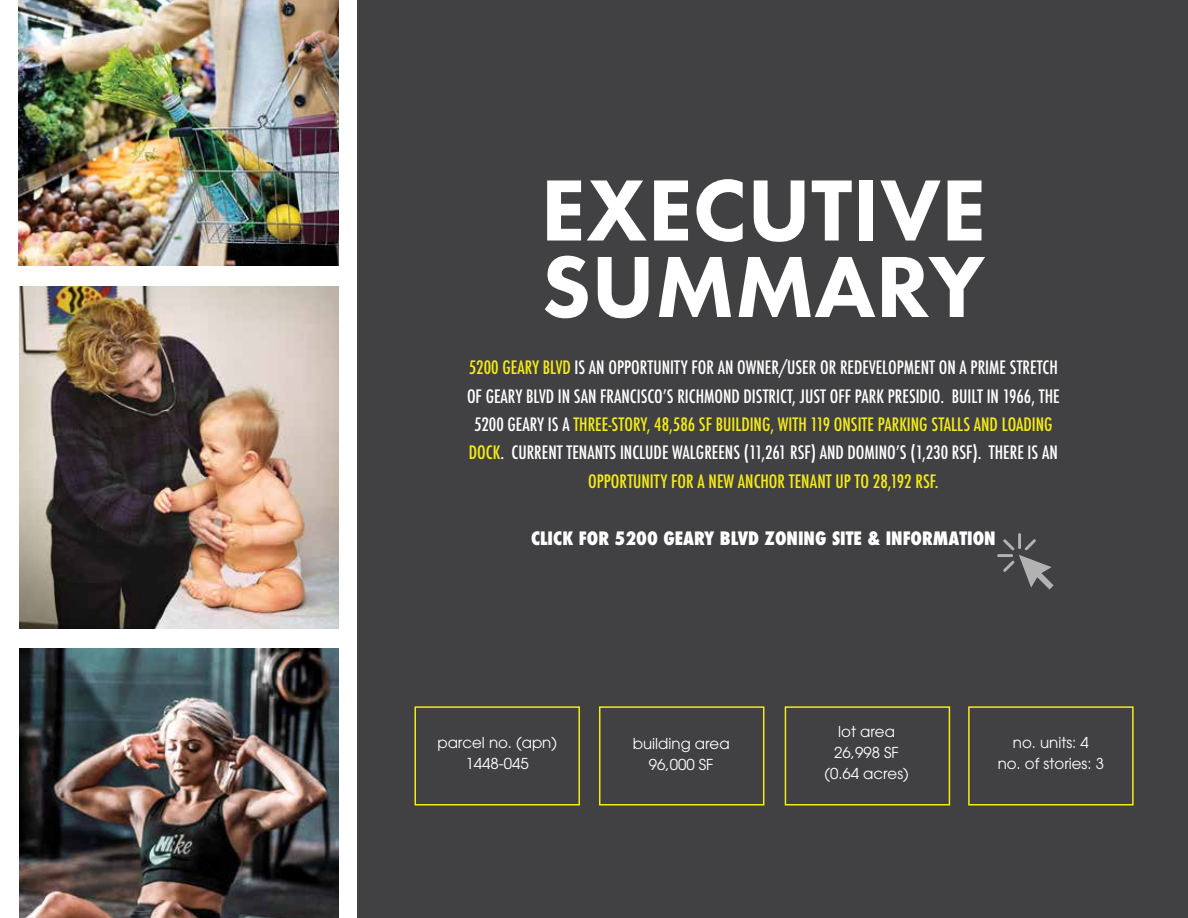
<style>
.page{position:relative;width:1188px;height:918px;background:#fff}
.page>*{position:absolute;margin:0;border:0;box-sizing:border-box;transform-origin:0 0}
.t1{font:800 90px/76.5px "Futura PT";color:#fff}
.t2{font:500 condensed 18px/28.5px "Futura";color:#fff;text-align:center}
.t3{font:800 condensed 18px "Futura";color:#fff}
.t4{font:15px/21px "ITC Avant Garde Pro";color:#fff;text-align:center}
.s1{color:#f4eb17}
</style>
<div class="page">
<div style="left:357px;top:0;width:831px;height:918px;background:#414042"></div>
<img style="left:19px;top:648px;width:319px;height:270px">
<img style="left:19px;top:287px;width:319px;height:341px">
<img style="left:19px;top:0;width:319px;height:266px">
<div style="left:415px;top:706px;width:165px;height:100px;border:2px solid #f4eb17"></div>
<div style="left:599px;top:706px;width:165px;height:100px;border:2px solid #f4eb17"></div>
<div style="left:785px;top:706px;width:165px;height:100px;border:2px solid #f4eb17"></div>
<div style="left:968px;top:706px;width:166px;height:100px;border:2px solid #f4eb17"></div>
<svg style="left:997px;top:533px;width:57px;height:56px"></svg>
<h1 class="t1" style="left:541px;top:171px;width:447px">EXECUTIVE<br>SUMMARY</h1>
<p class="t2" style="left:467px;top:353px;width:594px"><span class="s1">5200 GEARY BLVD</span> IS AN OPPORTUNITY FOR AN OWNER/USER OR REDEVELOPMENT ON A PRIME STRETCH OF GEARY BLVD IN SAN FRANCISCOʼS RICHMOND DISTRICT, JUST OFF PARK PRESIDIO. BUILT IN 1966, THE 5200 GEARY IS A <span class="s1">THREE-STORY, 48,586 SF BUILDING, WITH 119 ONSITE PARKING STALLS AND LOADING DOCK</span>. CURRENT TENANTS INCLUDE WALGREENS (11,261 RSF) AND DOMINOʼS (1,230 RSF). THERE IS AN <span class="s1">OPPORTUNITY FOR A NEW ANCHOR TENANT UP TO 28,192 RSF.</span></p>
<p class="t3" style="left:531px;top:526px;width:466px">CLICK FOR 5200 GEARY BLVD ZONING SITE &amp; INFORMATION</p>
<p class="t4" style="left:438px;top:732px;width:121px">parcel no. (apn)<br>1448-045</p>
<p class="t4" style="left:633px;top:733px;width:98px">building area<br>96,000 SF</p>
<p class="t4" style="left:825px;top:721px;width:86px">lot area<br>26,998 SF (0.64 acres)</p>
<p class="t4" style="left:998px;top:732px;width:108px">no. units: 4<br>no. of stories: 3</p>
</div>
